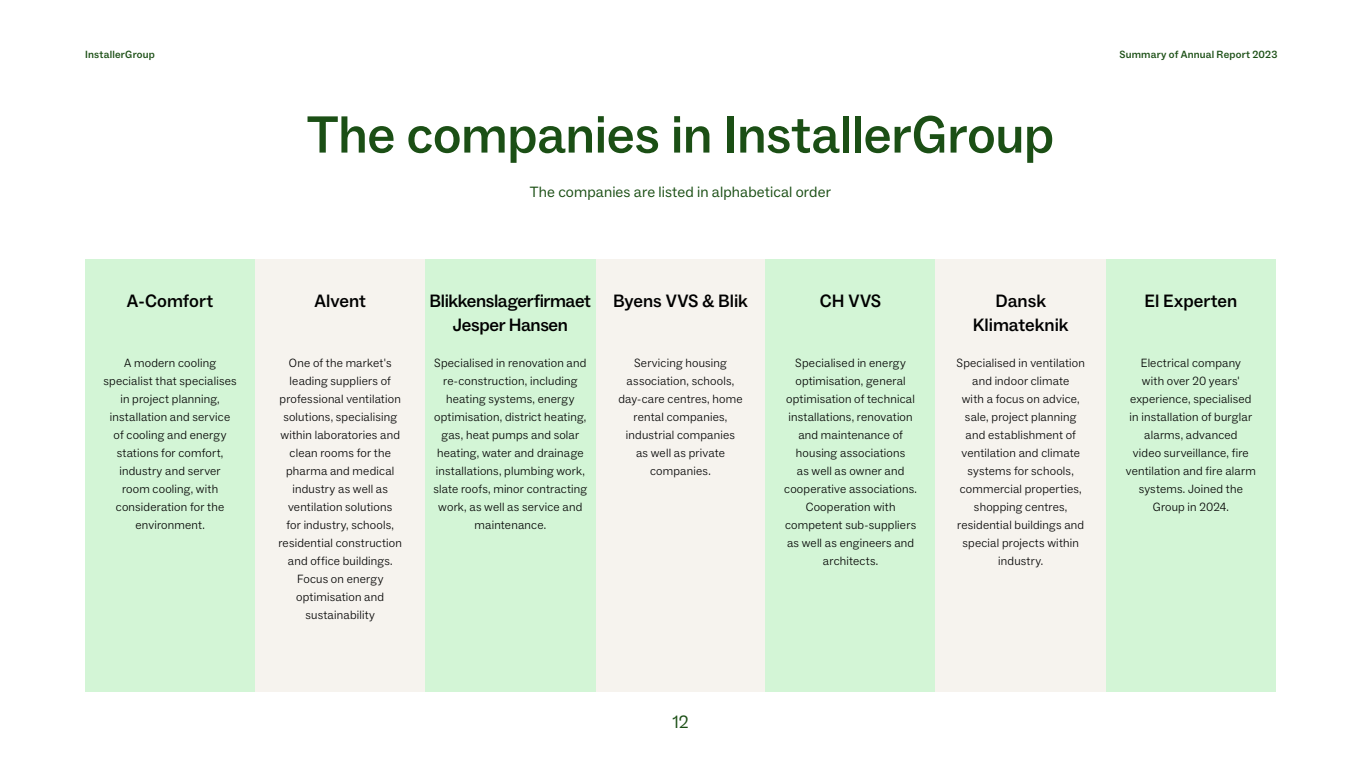
<style>
.page{position:relative;width:1361px;height:766px;background:#fff}
.page>*{position:absolute;margin:0;border:0;box-sizing:border-box;transform-origin:0 0}
.t1{font:500 52.5px "ABC Social";letter-spacing:-.005em;color:#1b4f15}
.t2{font:500 18px/24px "ABC Social";letter-spacing:-.005em;color:#000;text-align:center}
.t3{font:18px "ABC Social";color:#1b4f15}
.t4{font:15px "ABC Social";letter-spacing:.01em;color:#1b4f15}
.t5{font:300 12px/18px "ABC Social";letter-spacing:.015em;color:#000;text-align:center}
.t6{font:500 10.5px "ABC Social";letter-spacing:.02em;color:#1b4f15}
</style>
<div class="page">
<div style="left:85px;top:259px;width:170px;height:432px;background:#d3f5d6"></div>
<div style="left:1106px;top:259px;width:170px;height:432px;background:#d3f5d6"></div>
<div style="left:255px;top:259px;width:170px;height:432px;background:#f6f3ee"></div>
<div style="left:595px;top:259px;width:170px;height:432px;background:#f6f3ee"></div>
<div style="left:765px;top:259px;width:170px;height:432px;background:#d3f5d6"></div>
<div style="left:935px;top:259px;width:171px;height:432px;background:#f6f3ee"></div>
<div style="left:425px;top:259px;width:170px;height:432px;background:#d3f5d6"></div>
<p class="t6" style="left:85px;top:48px;width:71px">InstallerGroup</p>
<p class="t6" style="left:1119px;top:48px;width:159px">Summary of Annual Report 2023</p>
<h1 class="t1" style="left:307px;top:102px;width:749px">The companies in InstallerGroup</h1>
<h2 class="t2" style="left:127px;top:289px;width:88px">A-Comfort</h2>
<p class="t5" style="left:104px;top:354px;width:135px">A modern cooling specialist that specialises in project planning, installation and service of cooling and energy stations for comfort, industry and server<br>room cooling, with consideration for the environment.</p>
<p class="t4" style="left:530px;top:183px;width:302px">The companies are listed in alphabetical order</p>
<h2 class="t2" style="left:314px;top:289px;width:53px">Alvent</h2>
<p class="t5" style="left:278px;top:354px;width:125px">One of the market's leading suppliers of professional ventilation solutions, specialising within laboratories and clean rooms for the pharma and medical industry as well as ventilation solutions<br>for industry, schools, residential construction and office buildings.<br>Focus on energy optimisation and sustainability</p>
<h2 class="t2" style="left:429px;top:289px;width:163px">Blikkenslagerfirmaet<br>Jesper Hansen</h2>
<p class="t5" style="left:433px;top:354px;width:155px">Specialised in renovation and re-construction, including heating systems, energy optimisation, district heating, gas, heat pumps and solar heating, water and drainage installations, plumbing work, slate roofs, minor contracting work, as well as service and maintenance.</p>
<h2 class="t2" style="left:613px;top:289px;width:136px">Byens VVS &amp; Blik</h2>
<p class="t5" style="left:618px;top:354px;width:126px">Servicing housing association, schools, day-care centres, home rental companies, industrial companies as well as private companies.</p>
<h2 class="t2" style="left:820px;top:289px;width:63px">CH VVS</h2>
<p class="t5" style="left:784px;top:354px;width:134px">Specialised in energy optimisation, general optimisation of technical installations, renovation and maintenance of housing associations<br>as well as owner and cooperative associations.<br>Cooperation with competent sub-suppliers as well as engineers and architects.</p>
<h2 class="t3" style="left:672px;top:710px;width:18px">12</h2>
<h2 class="t2" style="left:973px;top:289px;width:97px">Dansk<br>Klimateknik</h2>
<p class="t5" style="left:956px;top:354px;width:130px">Specialised in ventilation and indoor climate<br>with a focus on advice, sale, project planning and establishment of ventilation and climate systems for schools, commercial properties, shopping centres, residential buildings and special projects within industry.</p>
<h2 class="t2" style="left:1144px;top:289px;width:94px">El Experten</h2>
<p class="t5" style="left:1126px;top:354px;width:131px">Electrical company<br>with over 20 years' experience, specialised in installation of burglar alarms, advanced<br>video surveillance, fire ventilation and fire alarm systems. Joined the<br>Group in 2024.</p>
</div>
